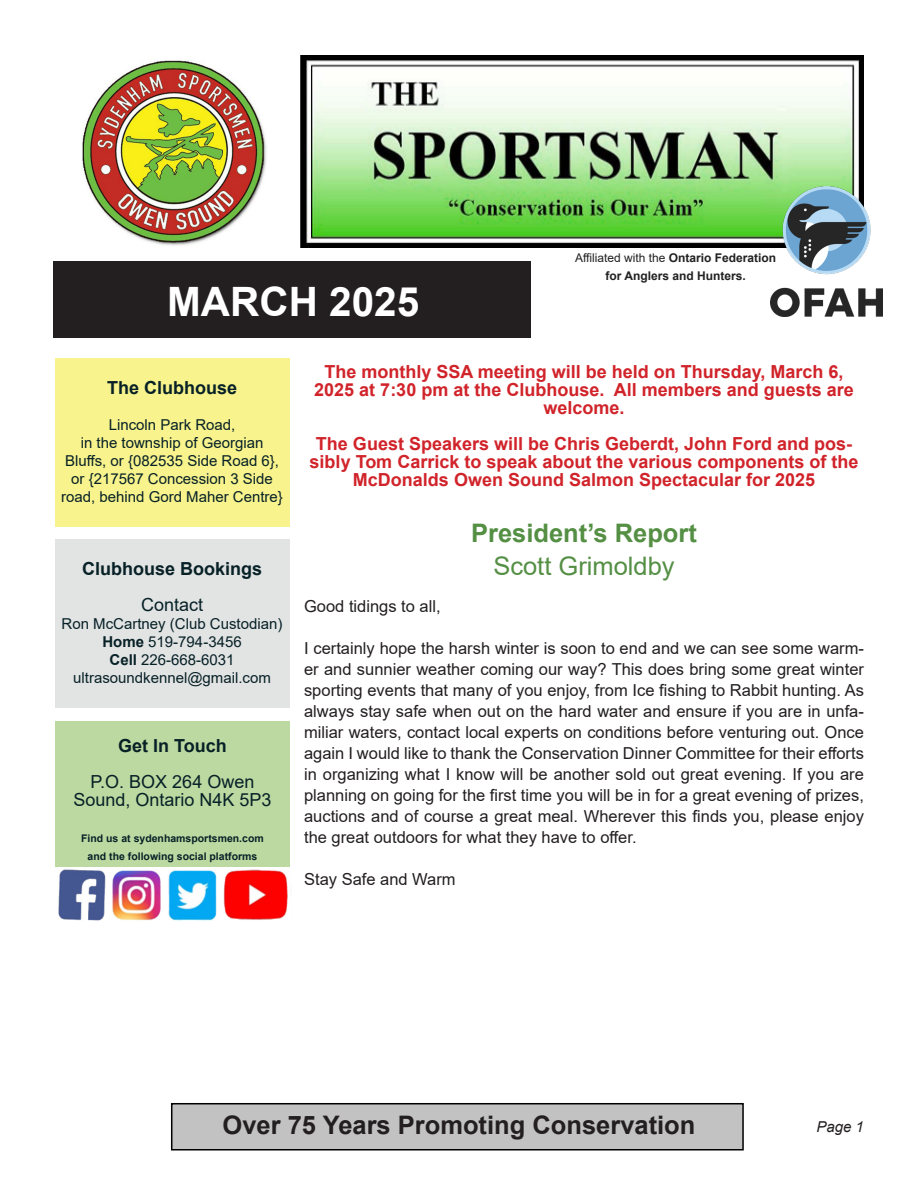
<style>
.page{position:relative;width:918px;height:1188px;background:#fff}
.page>*{position:absolute;margin:0;border:0;box-sizing:border-box;transform-origin:0 0}
.t1{font:700 40.5px "Arial";color:#fff}
.t2{font:700 25.5px "Arial";color:#231f20}
.t3{font:700 25.5px "Arial";color:#548f44}
.t4{font:25.5px "Arial";color:#548f44}
.t5{font:700 18px/18px "Arial";color:#d1232a;text-align:center}
.t6{font:18px/18px "Arial";color:#072127;text-align:center}
.t7{font:700 18px "Arial";color:#072127}
.t8{font:16.5px/21px "Arial";color:#231f20;text-align:justify}
.t9{font:15px/18px "Arial";color:#072127;text-align:center}
.t10{font:italic 15px "Arial";color:#231f20}
.t11{font:12px "Arial";color:#212121}
.t12{font:700 12px "Arial";color:#212121}
.t13{font:700 10.5px "Arial";color:#072127}
.s1{font-weight:700}
</style>
<div class="page">
<div style="left:53px;top:261px;width:478px;height:76px;background:#231f20"></div>
<div style="left:55px;top:359px;width:234px;height:168px;background:#f8f38c"></div>
<div style="left:55px;top:539px;width:234px;height:169px;background:#e2e3e3"></div>
<div style="left:55px;top:721px;width:235px;height:169px;background:#bcd9a1"></div>
<img style="left:301px;top:56px;width:563px;height:192px">
<img style="left:82px;top:60px;width:184px;height:186px">
<img style="left:55px;top:868px;width:236px;height:53px">
<img style="left:770px;top:187px;width:112px;height:129px">
<div style="left:171px;top:1103px;width:573px;height:47px;background:#c2c2c2;border:2px solid #000"></div>
<p class="t1" style="left:167px;top:273px;width:254px">MARCH 2025</p>
<p class="t11" style="left:575px;top:250px;width:203px">Affiliated with the <span class="s1">Ontario Federation</span></p>
<p class="t12" style="left:606px;top:268px;width:142px">for Anglers and Hunters.</p>
<p class="t7" style="left:107px;top:375px;width:132px">The Clubhouse</p>
<p class="t9" style="left:109px;top:416px;width:128px">Lincoln Park Road,</p>
<p class="t9" style="left:61px;top:434px;width:223px">in the township of Georgian<br>Bluffs, or {082535 Side Road 6}, or {217567 Concession 3 Side road, behind Gord Maher Centre}</p>
<p class="t7" style="left:82px;top:556px;width:182px">Clubhouse Bookings</p>
<p class="t6" style="left:141px;top:595px;width:64px">Contact</p>
<p class="t9" style="left:62px;top:614px;width:222px">Ron McCartney (Club Custodian)</p>
<p class="t9" style="left:102px;top:632px;width:141px"><span class="s1">Home</span> 519-794-3456</p>
<p class="t9" style="left:110px;top:650px;width:127px"><span class="s1">Cell</span> 226-668-6031</p>
<p class="t9" style="left:73px;top:668px;width:199px">ultrasoundkennel@gmail.com</p>
<p class="t7" style="left:118px;top:733px;width:110px">Get In Touch</p>
<p class="t6" style="left:73px;top:773px;width:200px">P.O. BOX 264 Owen<br>Sound, Ontario N4K 5P3</p>
<p class="t13" style="left:81px;top:831px;width:184px">Find us at sydenhamsportsmen.com</p>
<p class="t13" style="left:88px;top:849px;width:171px">and the following social platforms</p>
<p class="t5" style="left:314px;top:363px;width:541px">The monthly SSA meeting will be held on Thursday, March 6,<br>2025 at 7:30 pm at the Clubhouse. All members and guests are welcome.</p>
<p class="t5" style="left:310px;top:435px;width:550px">The Guest Speakers will be Chris Geberdt, John Ford and pos&shy;sibly Tom Carrick to speak about the various components of the<br>McDonalds Owen Sound Salmon Spectacular for 2025</p>
<p class="t3" style="left:471px;top:515px;width:227px">President’s Report</p>
<p class="t4" style="left:493px;top:548px;width:183px">Scott Grimoldby</p>
<p class="t8" style="left:304px;top:596px;width:138px">Good tidings to all,</p>
<p class="t8" style="left:304px;top:638px;width:561px">I certainly hope the harsh winter is soon to end and we can see some warm&shy;er and sunnier weather coming our way? This does bring some great winter sporting events that many of you enjoy, from Ice fishing to Rabbit hunting. As always stay safe when out on the hard water and ensure if you are in unfa&shy;miliar waters, contact local experts on conditions before venturing out. Once again I would like to thank the Conservation Dinner Committee for their efforts in organizing what I know will be another sold out great evening. If you are planning on going for the first time you will be in for a great evening of prizes, auctions and of course a great meal. Wherever this finds you, please enjoy the great outdoors for what they have to offer.</p>
<p class="t8" style="left:304px;top:869px;width:153px">Stay Safe and Warm</p>
<p class="t2" style="left:223px;top:1107px;width:474px">Over 75 Years Promoting Conservation</p>
<p class="t10" style="left:816px;top:1117px;width:49px">Page 1</p>
</div>
